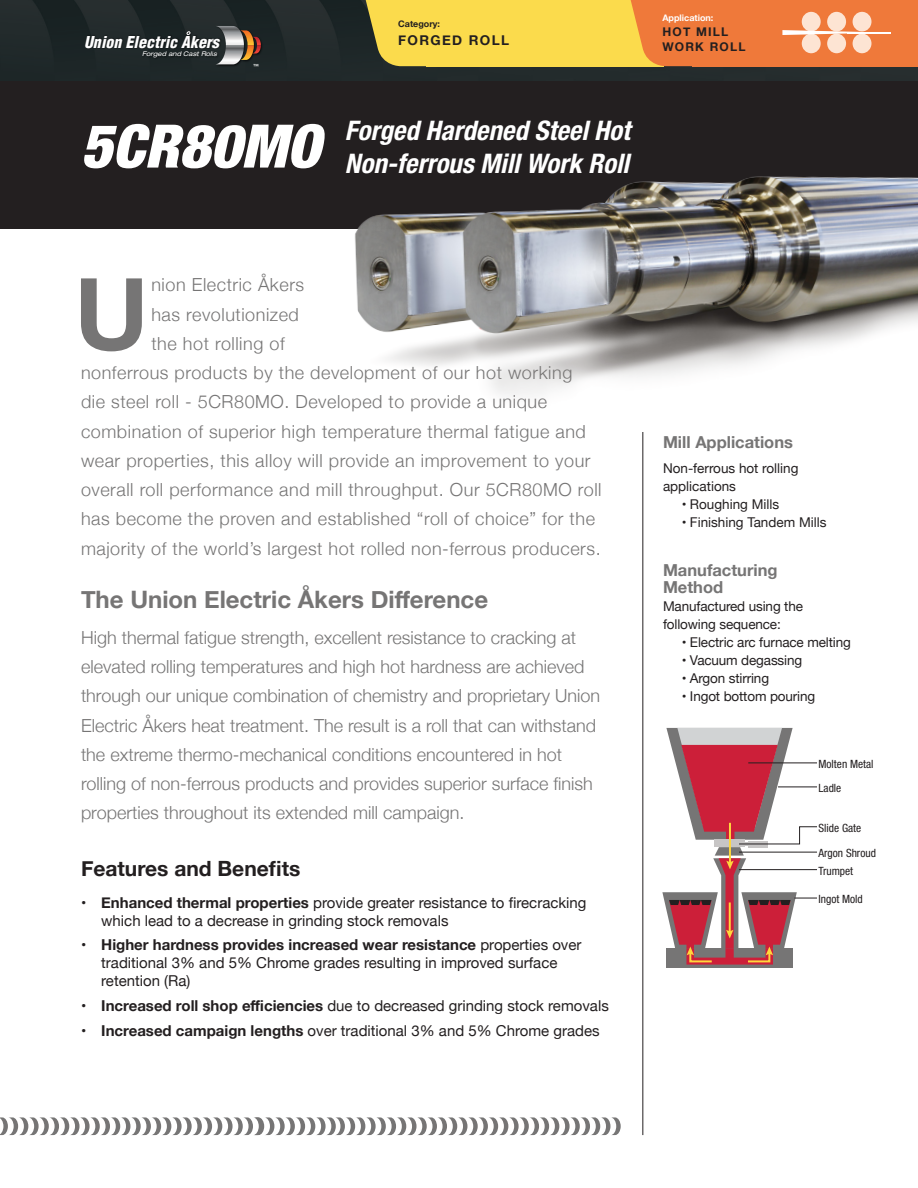
<style>
.page{position:relative;width:918px;height:1188px;background:#fff}
.page>*{position:absolute;margin:0;border:0;box-sizing:border-box;transform-origin:0 0}
.Intro_Subhead{font:700 99.9px "Helvetica Neue";color:#767575}
.t1{font:italic 900 condensed 60px "Helvetica Neue";color:#fff}
.t2{font:italic 700 condensed 27px/33px "Helvetica Neue";color:#fff}
.Intro_Subhead-2{font:700 24px "Helvetica Neue";color:#767575}
.Subhead{font:700 21px "Helvetica Neue";color:#231f20}
.Intro_Subhead-3{font:300 18px "Helvetica Neue";letter-spacing:.03em;color:#767575}
.Intro_Subhead-4{font:300 18px/29.2px "Helvetica Neue";letter-spacing:.01em;color:#767575}
.Basic_Subhead{font:700 16.5px/16.5px "Helvetica Neue";color:#767575}
.t3{font:italic 900 condensed 16.05px "Helvetica";color:#fff}
.t4{font:15px/18px "Helvetica Neue";color:#231f20}
.t5{font:13.5px/18px "Helvetica Neue";letter-spacing:-.01em;color:#231f20}
.t6{font:700 13.5px "Helvetica Neue";letter-spacing:.1em;color:#231f20}
.t7{font:700 12px/15px "Helvetica Neue";letter-spacing:.1em;color:#231f20}
.t8{font:condensed 11.4px/17.5px "Helvetica Neue";color:#231f20}
.t9{font:700 9px "Helvetica Neue";color:#fff}
.t10{font:700 9px "Helvetica Neue";color:#231f20}
.t11{font:9px "Myriad Pro";color:#fff}
.t12{font:italic expanded 6.45px "Helvetica Neue";color:#fff}
.s1{font-weight:700}
</style>
<div class="page">
<div style="left:0;top:0;width:918px;height:229px;background:#231f20"></div>
<img style="left:0;top:0;width:918px;height:81px">
<svg style="left:185px;top:30px;width:8px;height:2px"></svg>
<img style="left:82px;top:32px;width:131px;height:35px">
<img style="left:213px;top:24px;width:51px;height:43px">
<svg style="left:215px;top:26px;width:46px;height:38px"></svg>
<hr style="left:643px;top:432px;width:1px;height:703px;background:#231f20">
<svg style="left:0;top:1117px;width:621px;height:18px"></svg>
<img style="left:355px;top:176px;width:563px;height:260px">
<div style="left:667px;top:948px;width:126px;height:20px;background:#767575"></div>
<svg style="left:662px;top:728px;width:155px;height:237px"></svg>
<hr style="left:748px;top:763px;width:69px;height:1px;background:#231f20">
<svg style="left:362px;top:0;width:64px;height:66px"></svg>
<div style="left:426px;top:0;width:237px;height:66px;background:#fbdb4c"></div>
<div style="left:693px;top:0;width:225px;height:66px;background:#ef793a"></div>
<svg style="left:630px;top:0;width:258px;height:66px"></svg>
<hr style="left:847px;top:32px;width:44px;height:1px;background:#fff">
<p class="t3" style="left:84px;top:32px;width:136px">Union Electric Akers</p>
<p class="t12" style="left:142px;top:50px;width:76px">Forged and Cast Rolls</p>
<p class="t11" style="left:253px;top:62px;width:7px">™</p>
<p class="t10" style="left:398px;top:16px;width:43px">Category:</p>
<p class="t6" style="left:398px;top:29px;width:112px">FORGED ROLL</p>
<p class="t1" style="left:81px;top:109px;width:241px">5CR80MO</p>
<p class="t2" style="left:345px;top:114px;width:287px">Forged Hardened Steel Hot<br>Non-ferrous Mill Work Roll</p>
<p class="t9" style="left:662px;top:11px;width:52px">Application:</p>
<p class="t7" style="left:662px;top:25px;width:85px">HOT MILL<br>WORK ROLL</p>
<p class="Intro_Subhead" style="left:74px;top:236px;width:76px">U</p>
<p class="Intro_Subhead-3" style="left:151px;top:270px;width:154px">nion Electric Åkers</p>
<p class="Intro_Subhead-3" style="left:151px;top:300px;width:149px">has revolutionized</p>
<p class="Intro_Subhead-3" style="left:151px;top:329px;width:135px">the hot rolling of</p>
<p class="Intro_Subhead-3" style="left:81px;top:358px;width:493px">nonferrous products by the development of our hot working</p>
<p class="Intro_Subhead-3" style="left:81px;top:387px;width:468px">die steel roll - 5CR80MO. Developed to provide a unique</p>
<p class="Intro_Subhead-3" style="left:81px;top:417px;width:506px">combination of superior high temperature thermal fatigue and</p>
<p class="Intro_Subhead-3" style="left:81px;top:446px;width:511px">wear properties, this alloy will provide an improvement to your</p>
<p class="Intro_Subhead-3" style="left:81px;top:475px;width:522px">overall roll performance and mill throughput. Our 5CR80MO roll</p>
<p class="Intro_Subhead-3" style="left:81px;top:504px;width:516px">has become the proven and established “roll of choice” for the</p>
<p class="Intro_Subhead-3" style="left:81px;top:534px;width:521px">majority of the world’s largest hot rolled non-ferrous producers.</p>
<p class="Intro_Subhead-2" style="left:81px;top:580px;width:409px">The Union Electric Åkers Difference</p>
<p class="Intro_Subhead-4" style="left:81px;top:622px;width:521px">High thermal fatigue strength, excellent resistance to cracking at elevated rolling temperatures and high hot hardness are achieved through our unique combination of chemistry and proprietary Union Electric Åkers heat treatment. The result is a roll that can withstand the extreme thermo-mechanical conditions encountered in hot rolling of non-ferrous products and provides superior surface finish properties throughout its extended mill campaign.</p>
<p class="Subhead" style="left:81px;top:852px;width:221px">Features and Benefits</p>
<p class="t4" style="left:101px;top:894px;width:487px;text-indent:-20px"><span class="s1">• Enhanced thermal properties</span> provide greater resistance to firecracking which lead to a decrease in grinding stock removals</p>
<p class="t4" style="left:101px;top:937px;width:482px;text-indent:-20px"><span class="s1">• Higher hardness provides increased wear resistance</span> properties over traditional 3% and 5% Chrome grades resulting in improved surface retention (Ra)</p>
<p class="t4" style="left:81px;top:998px;width:529px"><span class="s1">• Increased roll shop efficiencies</span> due to decreased grinding stock removals</p>
<p class="t4" style="left:81px;top:1022px;width:520px"><span class="s1">• Increased campaign lengths</span> over traditional 3% and 5% Chrome grades</p>
<p class="Basic_Subhead" style="left:663px;top:434px;width:132px">Mill Applications</p>
<p class="t5" style="left:663px;top:460px;width:137px">Non-ferrous hot rolling</p>
<p class="t5" style="left:663px;top:478px;width:75px">applications</p>
<p class="t5" style="left:682px;top:496px;width:99px">• Roughing Mills</p>
<p class="t5" style="left:682px;top:514px;width:146px">• Finishing Tandem Mills</p>
<p class="Basic_Subhead" style="left:663px;top:563px;width:116px">Manufacturing<br>Method</p>
<p class="t5" style="left:663px;top:598px;width:141px">Manufactured using the following sequence:</p>
<p class="t5" style="left:682px;top:634px;width:171px">• Electric arc furnace melting</p>
<p class="t5" style="left:682px;top:652px;width:122px">• Vacuum degassing</p>
<p class="t5" style="left:682px;top:670px;width:89px">• Argon stirring</p>
<p class="t5" style="left:682px;top:688px;width:135px">• Ingot bottom pouring</p>
<p class="t8" style="left:819px;top:755px;width:56px">Molten Metal</p>
<p class="t8" style="left:819px;top:779px;width:24px">Ladle</p>
<p class="t8" style="left:819px;top:819px;width:44px">Slide Gate</p>
<p class="t8" style="left:819px;top:844px;width:59px">Argon Shroud<br>Trumpet</p>
<p class="t8" style="left:819px;top:890px;width:46px">Ingot Mold</p>
</div>
